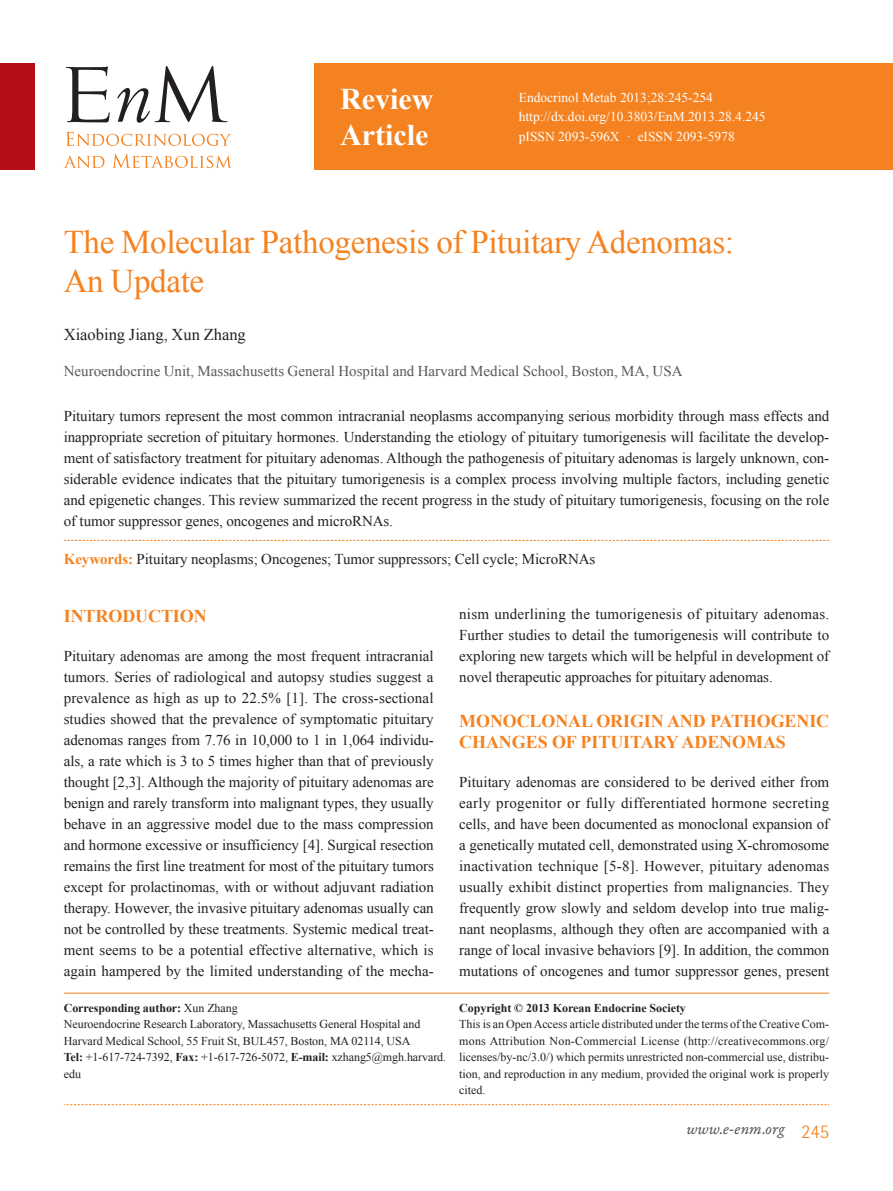
<style>
.page{position:relative;width:893px;height:1191px;background:#fff}
.page>*{position:absolute;margin:0;border:0;box-sizing:border-box;transform-origin:0 0}
.t1{font:33px/39.6px "Times New Roman";letter-spacing:-.01em;color:#f58220}
.t2{font:700 30px/36px "Times New Roman";color:#fff}
.t3{font:700 18px/21px "Times New Roman";letter-spacing:-.005em;color:#f58220}
.t4{font:16.5px "Times New Roman";color:#231f20}
.t5{font:16.5px "Garamond Premr Pro It Capt";color:#57585a}
.t6{font:15px/21px "Times New Roman";letter-spacing:-.005em;color:#231f20;text-align:justify}
.t7{font:15px "Times New Roman";color:#57585a}
.t8{font:13.5px/19.5px "Times New Roman";color:#fff}
.t9{font:12px/16.5px "Times New Roman";letter-spacing:-.005em;color:#231f20}
.t10{font:700 12px "Times New Roman";letter-spacing:-.005em;color:#231f20}
.s1{font-weight:700;color:#f58220}
.s2{font-weight:700}
.s3{font-family:"Rotis Semi Sans Std";font-weight:300;font-size:19.5px;color:#f58220}
</style>
<div class="page">
<div style="left:0;top:64px;width:34px;height:106px;background:#b50e16"></div>
<div style="left:315px;top:64px;width:578px;height:106px;background:#f58220"></div>
<svg style="left:64px;top:154px;width:168px;height:14px"></svg>
<svg style="left:66px;top:132px;width:165px;height:14px"></svg>
<svg style="left:66px;top:66px;width:44px;height:56px"></svg>
<svg style="left:117px;top:66px;width:111px;height:57px"></svg>
<svg style="left:64px;top:540px;width:765px;height:1px"></svg>
<hr style="left:64px;top:992px;width:395px;height:1px;background:#f58220">
<hr style="left:459px;top:992px;width:370px;height:1px;background:#f58220">
<svg style="left:64px;top:1104px;width:765px;height:1px"></svg>
<h2 class="t2" style="left:340px;top:80px;width:95px">Review<br>Article</h2>
<p class="t8" style="left:519px;top:87px;width:248px">Endocrinol Metab 2013;28:245-254 http://dx.doi.org/10.3803/EnM.2013.28.4.245 pISSN 2093-596X · eISSN 2093-5978</p>
<h1 class="t1" style="left:64px;top:221px;width:672px">The Molecular Pathogenesis of Pituitary Adenomas:<br>An Update</h1>
<p class="t4" style="left:64px;top:323px;width:184px">Xiaobing Jiang, Xun Zhang</p>
<p class="t7" style="left:64px;top:361px;width:620px">Neuroendocrine Unit, Massachusetts General Hospital and Harvard Medical School, Boston, MA, USA</p>
<p class="t6" style="left:64px;top:405px;width:767px">Pituitary tumors represent the most common intracranial neoplasms accompanying serious morbidity through mass effects and inappropriate secretion of pituitary hormones. Understanding the etiology of pituitary tumorigenesis will facilitate the develop&shy;ment of satisfactory treatment for pituitary adenomas. Although the pathogenesis of pituitary adenomas is largely unknown, con&shy;siderable evidence indicates that the pituitary tumorigenesis is a complex process involving multiple factors, including genetic and epigenetic changes. This review summarized the recent progress in the study of pituitary tumorigenesis, focusing on the role of tumor suppressor genes, oncogenes and microRNAs.</p>
<p class="t6" style="left:64px;top:548px;width:533px"><span class="s1">Keywords:</span> Pituitary neoplasms; Oncogenes; Tumor suppressors; Cell cycle; MicroRNAs</p>
<p class="t3" style="left:64px;top:605px;width:145px">INTRODUCTION</p>
<p class="t6" style="left:64px;top:645px;width:372px">Pituitary adenomas are among the most frequent intracranial tumors. Series of radiological and autopsy studies suggest a prevalence as high as up to 22.5% [1]. The cross-sectional studies showed that the prevalence of symptomatic pituitary adenomas ranges from 7.76 in 10,000 to 1 in 1,064 individu&shy;als, a rate which is 3 to 5 times higher than that of previously thought [2,3]. Although the majority of pituitary adenomas are benign and rarely transform into malignant types, they usually behave in an aggressive model due to the mass compression and hormone excessive or insufficiency [4]. Surgical resection remains the first line treatment for most of the pituitary tumors except for prolactinomas, with or without adjuvant radiation therapy. However, the invasive pituitary adenomas usually can not be controlled by these treatments. Systemic medical treat&shy;ment seems to be a potential effective alternative, which is again hampered by the limited understanding of the mecha-</p>
<p class="t6" style="left:459px;top:603px;width:371px">nism underlining the tumorigenesis of pituitary adenomas.<br>Further studies to detail the tumorigenesis will contribute to exploring new targets which will be helpful in development of novel therapeutic approaches for pituitary adenomas.</p>
<p class="t3" style="left:459px;top:710px;width:371px">MONOCLONAL ORIGIN AND PATHOGENIC<br>CHANGES OF PITUITARY ADENOMAS</p>
<p class="t6" style="left:459px;top:771px;width:372px">Pituitary adenomas are considered to be derived either from early progenitor or fully differentiated hormone secreting cells, and have been documented as monoclonal expansion of a genetically mutated cell, demonstrated using X-chromosome inactivation technique [5-8]. However, pituitary adenomas usually exhibit distinct properties from malignancies. They frequently grow slowly and seldom develop into true malig&shy;nant neoplasms, although they often are accompanied with a range of local invasive behaviors [9]. In addition, the common mutations of oncogenes and tumor suppressor genes, present</p>
<p class="t9" style="left:64px;top:999px;width:384px"><span class="s2">Corresponding author:</span> Xun Zhang<br>Neuroendocrine Research Laboratory, Massachusetts General Hospital and Harvard Medical School, 55 Fruit St, BUL457, Boston, MA 02114, USA<br><span class="s2">Tel:</span> +1-617-724-7392, <span class="s2">Fax:</span> +1-617-726-5072, <span class="s2">E-mail:</span> xzhang5@mgh.harvard. edu</p>
<p class="t10" style="left:459px;top:999px;width:228px">Copyright © 2013 Korean Endocrine Society</p>
<p class="t9" style="left:459px;top:1015px;width:371px;text-align:justify">This is an Open Access article distributed under the terms of the Creative Com&shy;mons Attribution Non-Commercial License (http://creativecommons.org/ licenses/by-nc/3.0/) which permits unrestricted non-commercial use, distribu&shy;tion, and reproduction in any medium, provided the original work is properly cited.</p>
<p class="t5" style="left:686px;top:1118px;width:144px">www.e-enm.org <span class="s3">245</span></p>
</div>
